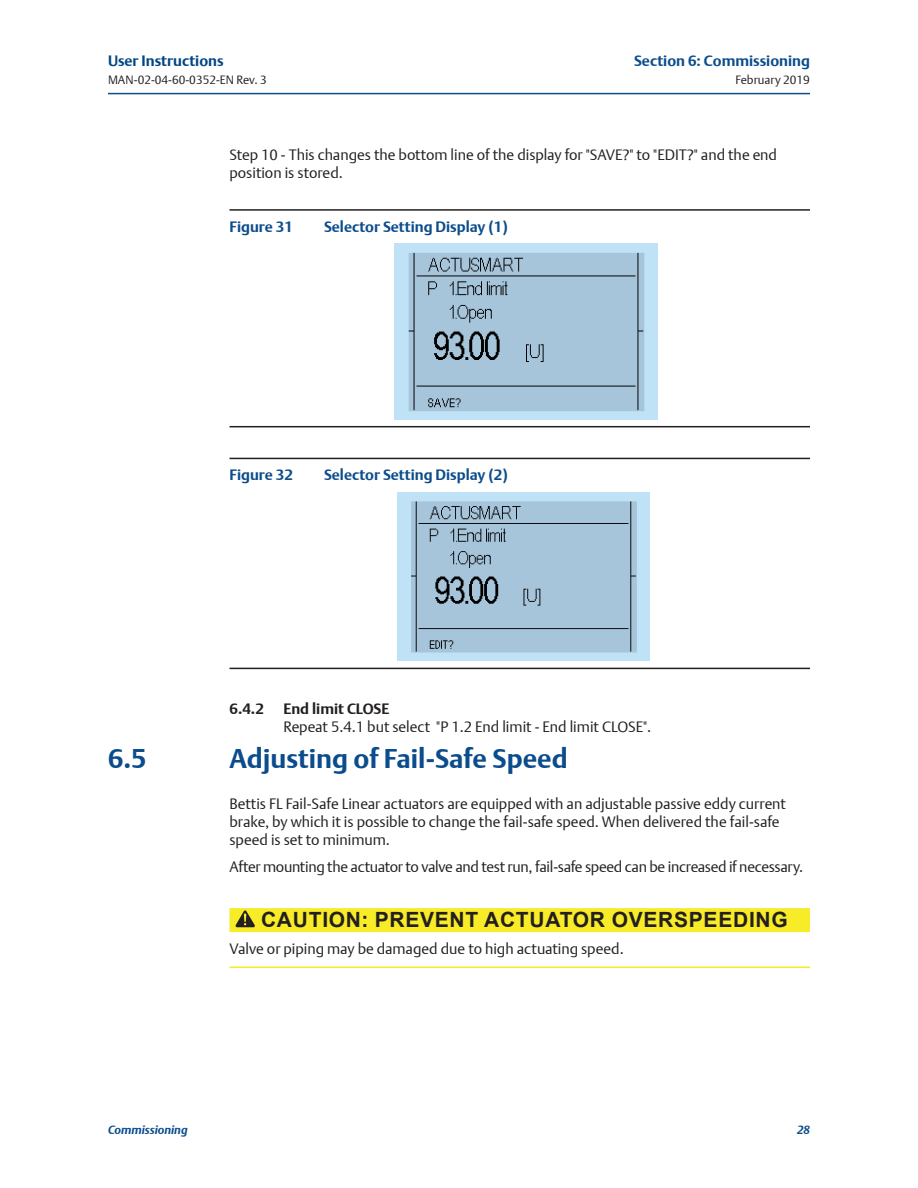
<style>
.page{position:relative;width:918px;height:1188px;background:#fff}
.page>*{position:absolute;margin:0;border:0;box-sizing:border-box;transform-origin:0 0}
.t1{font:700 27px "DTL Argo T";color:#0b4c8c}
._06_Caution{font:700 21px "Arial";letter-spacing:.035em;color:#231f20}
._01_Body_text{font:15px/18px "DTL Argo T Light";letter-spacing:-.005em;color:#231f20}
._01_Body_text-2{font:300 15px/18px "DTL Argo T";color:#231f20}
.t2{font:700 15px "DTL Argo T";color:#0b4c8c}
._06_Caution_text{font:15px "DTL Argo T Light";color:#231f20}
.t3{font:700 15px "DTL Argo T";color:#004684}
.t4{font:700 15px "DTL Argo T";color:#231f20}
.t5{font:12px "DTL Argo T Light";color:#231f20}
.t6{font:italic 700 12px "DTL Argo T";color:#0b4c8c}
.s1{font-weight:700}
</style>
<div class="page">
<hr style="left:108px;top:93px;width:702px;height:1px;background:#0b4c8c">
<hr style="left:230px;top:209px;width:580px;height:2px;background:#231f20">
<hr style="left:230px;top:426px;width:580px;height:1px;background:#231f20">
<hr style="left:230px;top:458px;width:580px;height:1px;background:#231f20">
<hr style="left:230px;top:668px;width:580px;height:1px;background:#231f20">
<div style="left:230px;top:908px;width:580px;height:24px;background:#f8eb28"></div>
<hr style="left:230px;top:967px;width:580px;height:1px;background:#f8eb28">
<img style="left:394px;top:244px;width:263px;height:175px">
<img style="left:397px;top:492px;width:253px;height:169px">
<svg style="left:236px;top:910px;width:19px;height:17px"></svg>
<p class="t3" style="left:108px;top:51px;width:117px">User Instructions</p>
<p class="t5" style="left:108px;top:72px;width:160px">MAN-02-04-60-0352-EN Rev. 3</p>
<p class="t5" style="left:736px;top:72px;width:76px">February 2019</p>
<p class="t2" style="left:634px;top:51px;width:177px">Section 6: Commissioning</p>
<p class="_01_Body_text-2" style="left:230px;top:146px;width:549px">Step 10 - This changes the bottom line of the display for "SAVE?" to "EDIT?" and the end position is stored.</p>
<p class="t2" style="left:230px;top:218px;width:65px">Figure 31</p>
<p class="t2" style="left:324px;top:218px;width:186px">Selector Setting Display (1)</p>
<p class="t2" style="left:230px;top:466px;width:65px">Figure 32</p>
<p class="t2" style="left:324px;top:466px;width:186px">Selector Setting Display (2)</p>
<p class="t4" style="left:230px;top:699px;width:36px">6.4.2</p>
<p class="_01_Body_text-2" style="left:284px;top:699px;width:369px"><span class="s1">End limit CLOSE<br></span>Repeat 5.4.1 but select "P 1.2 End limit - End limit CLOSE".</p>
<p class="t1" style="left:108px;top:743px;width:40px">6.5</p>
<p class="t1" style="left:230px;top:743px;width:340px">Adjusting of Fail-Safe Speed</p>
<p class="_01_Body_text" style="left:230px;top:794px;width:558px">Bettis FL Fail-Safe Linear actuators are equipped with an adjustable passive eddy current brake, by which it is possible to change the fail-safe speed. When delivered the fail-safe speed is set to minimum.</p>
<p class="_01_Body_text" style="left:230px;top:857px;width:575px">After mounting the actuator to valve and test run, fail-safe speed can be increased if necessary.</p>
<p class="_06_Caution" style="left:261px;top:905px;width:528px">CAUTION: PREVENT ACTUATOR OVERSPEEDING</p>
<p class="_06_Caution_text" style="left:230px;top:940px;width:396px">Valve or piping may be damaged due to high actuating speed.</p>
<p class="t6" style="left:108px;top:1123px;width:81px">Commissioning</p>
<p class="t6" style="left:797px;top:1123px;width:14px">28</p>
</div>
